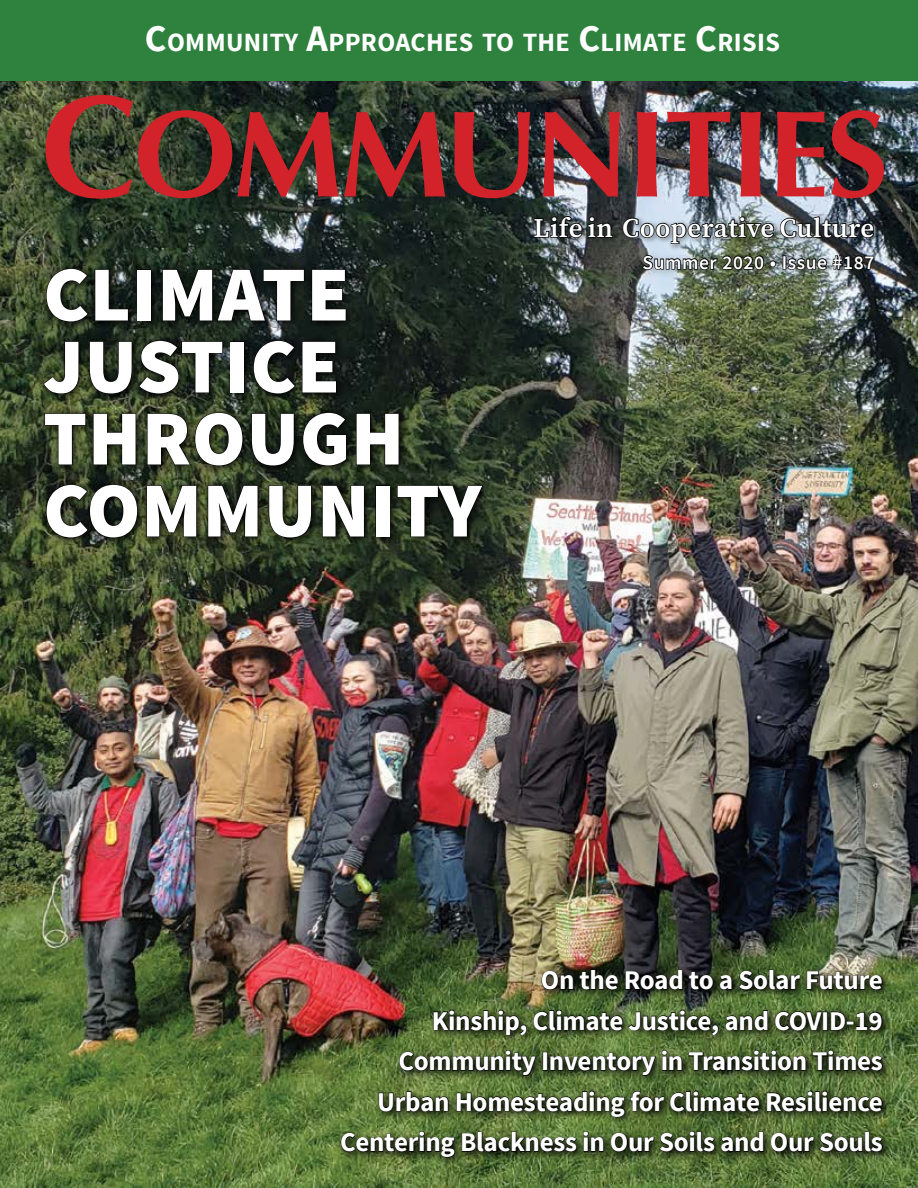
<style>
.page{position:relative;width:918px;height:1188px;background:#fff}
.page>*{position:absolute;margin:0;border:0;box-sizing:border-box;transform-origin:0 0}
.t1{font:900 78px/72px "Source Sans Pro";letter-spacing:.01em;color:#fff}
.t2{font:700 27px/40.5px "Source Sans Pro";letter-spacing:-.01em;color:#fff;text-align:right}
.t3{font:600 27px "Source Serif Pro";letter-spacing:.02em;color:#fff}
.t4{font:700 26.25px "Source Sans Pro";letter-spacing:.015em;color:#fff}
.t5{font:600 19.5px "Source Sans Pro";letter-spacing:.03em;color:#fff}
.s1{font-size:37.5px}
</style>
<div class="page">
<img style="left:0;top:81px;width:918px;height:1107px">
<div style="left:0;top:0;width:918px;height:81px;background:#2f813e"></div>
<svg style="left:46px;top:95px;width:292px;height:104px;background:#66332a"></svg>
<svg style="left:344px;top:112px;width:101px;height:85px;background:#712927"></svg>
<svg style="left:454px;top:112px;width:76px;height:86px;background:#69292a"></svg>
<img style="left:543px;top:112px;width:77px;height:85px">
<svg style="left:637px;top:112px;width:20px;height:85px;background:#c9272e"></svg>
<img style="left:667px;top:112px;width:63px;height:85px">
<svg style="left:741px;top:112px;width:20px;height:85px;background:#c9282f"></svg>
<svg style="left:777px;top:112px;width:48px;height:85px;background:#a14248"></svg>
<svg style="left:831px;top:110px;width:53px;height:88px;background:#7a2e32"></svg>
<div style="left:531px;top:213px;width:351px;height:38px;background:#000;opacity:.28"></div>
<svg style="left:533px;top:215px;width:81px;height:24px;background:#2d3233"></svg>
<svg style="left:37px;top:262px;width:455px;height:286px;background:#283223"></svg>
<svg style="left:46px;top:268px;width:43px;height:54px;background:#1d2417"></svg>
<svg style="left:95px;top:269px;width:34px;height:52px;background:#141a16"></svg>
<div style="left:137px;top:269px;width:14px;height:52px;border:1px solid #000"></div>
<svg style="left:162px;top:269px;width:143px;height:52px;background:#0d1210"></svg>
<svg style="left:311px;top:269px;width:35px;height:52px;background:#090c0b"></svg>
<svg style="left:43px;top:341px;width:36px;height:53px;background:#202917"></svg>
<svg style="left:89px;top:341px;width:43px;height:53px;background:#10150d"></svg>
<svg style="left:138px;top:340px;width:85px;height:54px;background:#161c13"></svg>
<div style="left:230px;top:341px;width:14px;height:52px;border:1px solid #000"></div>
<svg style="left:253px;top:340px;width:43px;height:54px;background:#0f130f"></svg>
<svg style="left:302px;top:341px;width:35px;height:52px;background:#090b09"></svg>
<svg style="left:44px;top:413px;width:42px;height:52px;background:#29301c"></svg>
<svg style="left:93px;top:413px;width:43px;height:52px;background:#161a0f"></svg>
<svg style="left:147px;top:412px;width:96px;height:54px;background:#1b1f12"></svg>
<svg style="left:251px;top:413px;width:43px;height:53px;background:#0c110b"></svg>
<svg style="left:302px;top:412px;width:45px;height:54px;background:#0c100b"></svg>
<svg style="left:356px;top:413px;width:43px;height:52px;background:#10150d"></svg>
<svg style="left:46px;top:484px;width:92px;height:54px;background:#161a12"></svg>
<svg style="left:146px;top:485px;width:51px;height:52px;background:#171a0f"></svg>
<svg style="left:207px;top:485px;width:51px;height:52px;background:#11140d"></svg>
<svg style="left:268px;top:485px;width:44px;height:53px;background:#1c2213"></svg>
<svg style="left:322px;top:485px;width:43px;height:52px;background:#0f130b"></svg>
<div style="left:376px;top:485px;width:14px;height:52px;border:1px solid #000"></div>
<svg style="left:397px;top:485px;width:86px;height:52px;background:#131a11"></svg>
<div style="left:637px;top:250px;width:247px;height:30px;background:#000;opacity:.28"></div>
<img style="left:622px;top:215px;width:253px;height:56px">
<img style="left:336px;top:964px;width:556px;height:202px">
<svg style="left:541px;top:970px;width:77px;height:20px;background:#1f2115"></svg>
<svg style="left:625px;top:970px;width:58px;height:20px"></svg>
<svg style="left:689px;top:971px;width:43px;height:19px"></svg>
<svg style="left:738px;top:970px;width:145px;height:20px;background:#333c24"></svg>
<svg style="left:433px;top:1009px;width:94px;height:27px;background:#303d1d"></svg>
<svg style="left:533px;top:1009px;width:186px;height:27px;background:#344422"></svg>
<svg style="left:725px;top:1010px;width:43px;height:21px"></svg>
<svg style="left:775px;top:1011px;width:48px;height:20px"></svg>
<div style="left:823px;top:1012px;width:5px;height:18px;border:1px solid #000"></div>
<svg style="left:830px;top:1011px;width:53px;height:20px"></svg>
<svg style="left:399px;top:1050px;width:138px;height:26px;background:#344221"></svg>
<div style="left:543px;top:1052px;width:4px;height:19px;border:1px solid #000"></div>
<svg style="left:550px;top:1050px;width:333px;height:26px;background:#334221"></svg>
<svg style="left:378px;top:1091px;width:71px;height:21px"></svg>
<svg style="left:456px;top:1090px;width:304px;height:27px;background:#324120"></svg>
<svg style="left:766px;top:1090px;width:117px;height:22px;background:#2b381c"></svg>
<svg style="left:340px;top:1131px;width:237px;height:27px;background:#344320"></svg>
<svg style="left:583px;top:1131px;width:21px;height:21px"></svg>
<svg style="left:610px;top:1131px;width:105px;height:21px;background:#29381a"></svg>
<svg style="left:721px;top:1132px;width:43px;height:20px"></svg>
<svg style="left:770px;top:1132px;width:113px;height:20px;background:#2b381c"></svg>
<p class="t4" style="left:145px;top:25px;width:637px"><span class="s1">C</span>OMMUNITY <span class="s1">A</span>PPROACHES TO THE <span class="s1">C</span>LIMATE <span class="s1">C</span>RISIS</p>
<h1 class="t1" style="left:43px;top:257px;width:440px">CLIMATE<br>JUSTICE<br>THROUGH<br>COMMUNITY</h1>
<p class="t3" style="left:534px;top:210px;width:342px">Life in Cooperative Culture</p>
<p class="t5" style="left:643px;top:250px;width:233px">Summer 2020 • Issue #187</p>
<p class="t2" style="left:340px;top:959px;width:544px">On the Road to a Solar Future<br>Kinship, Climate Justice, and COVID-19<br>Community Inventory in Transition Times Urban Homesteading for Climate Resilience Centering Blackness in Our Soils and Our Souls</p>
</div>
